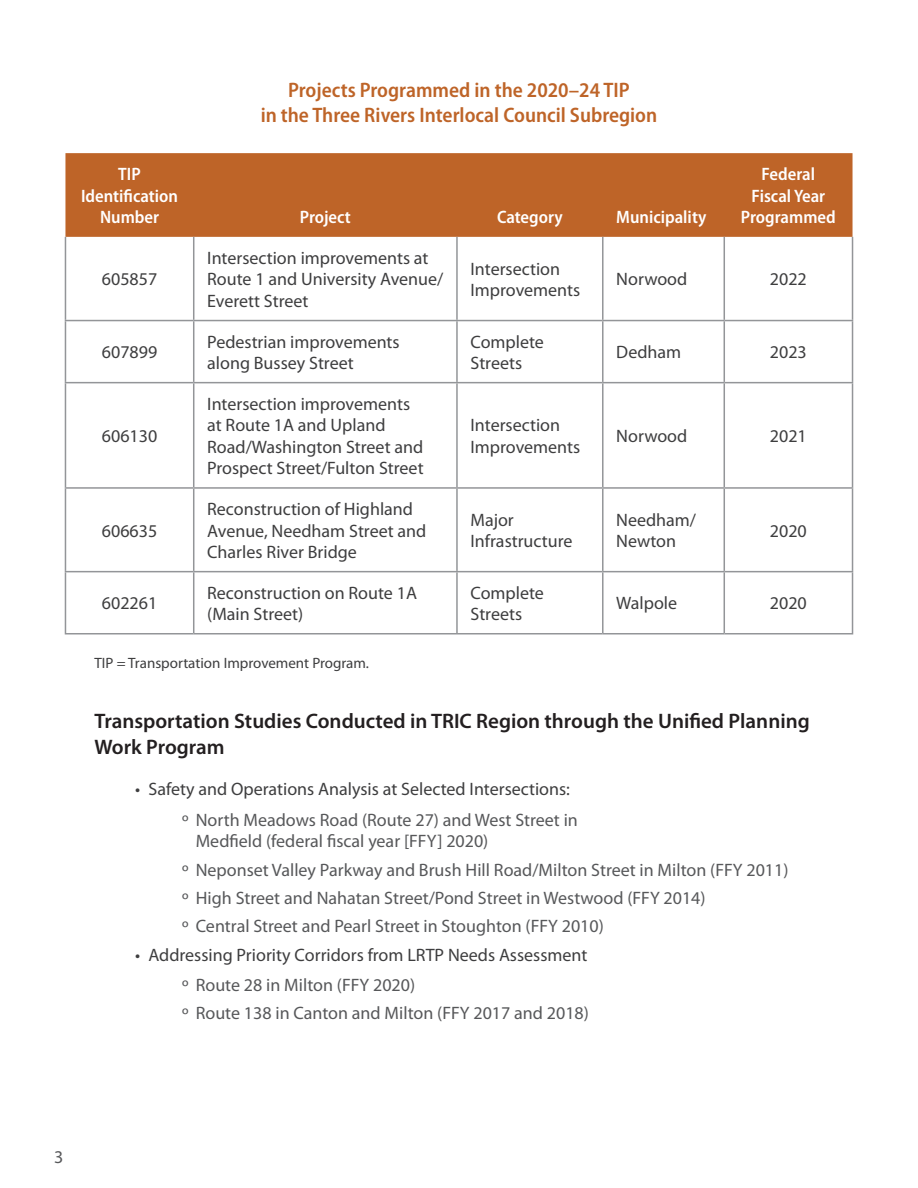
<style>
.page{position:relative;width:918px;height:1188px;background:#fff}
.page>*{position:absolute;margin:0;border:0;box-sizing:border-box;transform-origin:0 0}
.t1{font:600 21px/25.2px "Myriad Pro";color:#231f20}
.Figure{font:600 semi-condensed 21px "Myriad Pro";color:#be6428}
.Text{font:18px/21.6px "Myriad Pro";color:#3e3e3f}
.t2{font:18px/21.6px "Myriad Pro";color:#57585a}
.Text-2{font:600 semi-condensed 18px/21.6px "Myriad Pro";color:#fff;text-align:center}
.note{font:15px "Myriad Pro";color:#3e3e3f}
</style>
<div class="page">
<div style="left:65px;top:153px;width:788px;height:84px;background:#be6428"></div>
<hr style="left:193px;top:237px;width:1px;height:83px;background:#939598">
<hr style="left:456px;top:237px;width:2px;height:83px;background:#939598">
<hr style="left:602px;top:237px;width:2px;height:83px;background:#939598">
<hr style="left:724px;top:237px;width:1px;height:83px;background:#939598">
<hr style="left:65px;top:320px;width:129px;height:1px;background:#939598">
<hr style="left:194px;top:320px;width:263px;height:1px;background:#939598">
<hr style="left:193px;top:321px;width:1px;height:61px;background:#939598">
<hr style="left:457px;top:320px;width:146px;height:1px;background:#939598">
<hr style="left:456px;top:321px;width:2px;height:61px;background:#939598">
<hr style="left:603px;top:320px;width:121px;height:1px;background:#939598">
<hr style="left:602px;top:321px;width:2px;height:61px;background:#939598">
<hr style="left:724px;top:320px;width:129px;height:1px;background:#939598">
<hr style="left:724px;top:321px;width:1px;height:61px;background:#939598">
<hr style="left:852px;top:321px;width:1px;height:61px;background:#939598">
<hr style="left:65px;top:382px;width:129px;height:1px;background:#939598">
<hr style="left:194px;top:382px;width:263px;height:1px;background:#939598">
<hr style="left:193px;top:383px;width:1px;height:104px;background:#939598">
<hr style="left:457px;top:382px;width:146px;height:1px;background:#939598">
<hr style="left:456px;top:383px;width:2px;height:104px;background:#939598">
<hr style="left:603px;top:382px;width:121px;height:1px;background:#939598">
<hr style="left:602px;top:383px;width:2px;height:104px;background:#939598">
<hr style="left:724px;top:382px;width:129px;height:1px;background:#939598">
<hr style="left:724px;top:383px;width:1px;height:104px;background:#939598">
<hr style="left:852px;top:383px;width:1px;height:104px;background:#939598">
<hr style="left:65px;top:487px;width:129px;height:2px;background:#939598">
<hr style="left:194px;top:487px;width:263px;height:2px;background:#939598">
<hr style="left:193px;top:489px;width:1px;height:82px;background:#939598">
<hr style="left:457px;top:487px;width:146px;height:2px;background:#939598">
<hr style="left:456px;top:489px;width:2px;height:82px;background:#939598">
<hr style="left:603px;top:487px;width:121px;height:2px;background:#939598">
<hr style="left:602px;top:489px;width:2px;height:82px;background:#939598">
<hr style="left:724px;top:487px;width:129px;height:2px;background:#939598">
<hr style="left:724px;top:489px;width:1px;height:82px;background:#939598">
<hr style="left:65px;top:571px;width:129px;height:1px;background:#939598">
<hr style="left:194px;top:571px;width:263px;height:1px;background:#939598">
<hr style="left:193px;top:572px;width:1px;height:61px;background:#939598">
<hr style="left:457px;top:571px;width:146px;height:1px;background:#939598">
<hr style="left:456px;top:572px;width:2px;height:61px;background:#939598">
<hr style="left:603px;top:571px;width:121px;height:1px;background:#939598">
<hr style="left:602px;top:572px;width:2px;height:61px;background:#939598">
<hr style="left:724px;top:571px;width:129px;height:1px;background:#939598">
<hr style="left:724px;top:572px;width:1px;height:61px;background:#939598">
<hr style="left:65px;top:237px;width:1px;height:83px;background:#939598">
<hr style="left:852px;top:237px;width:1px;height:83px;background:#939598">
<hr style="left:65px;top:321px;width:1px;height:61px;background:#939598">
<hr style="left:65px;top:383px;width:1px;height:104px;background:#939598">
<hr style="left:65px;top:489px;width:1px;height:82px;background:#939598">
<hr style="left:852px;top:489px;width:1px;height:82px;background:#939598">
<hr style="left:65px;top:572px;width:1px;height:61px;background:#939598">
<hr style="left:852px;top:572px;width:1px;height:61px;background:#939598">
<hr style="left:65px;top:633px;width:129px;height:1px;background:#939598">
<hr style="left:194px;top:633px;width:263px;height:1px;background:#939598">
<hr style="left:457px;top:633px;width:146px;height:1px;background:#939598">
<hr style="left:603px;top:633px;width:121px;height:1px;background:#939598">
<hr style="left:724px;top:633px;width:129px;height:1px;background:#939598">
<p class="Text-2" style="left:81px;top:164px;width:99px">TIP<br>Identification<br>Number</p>
<p class="Text" style="left:102px;top:269px;width:57px">605857</p>
<p class="Figure" style="left:288px;top:78px;width:343px">Projects Programmed in the 2020–24 TIP</p>
<p class="Figure" style="left:261px;top:103px;width:398px">in the Three Rivers Interlocal Council Subregion</p>
<p class="Text-2" style="left:300px;top:207px;width:53px">Project</p>
<p class="Text-2" style="left:497px;top:207px;width:67px">Category</p>
<p class="Text-2" style="left:616px;top:207px;width:92px">Municipality</p>
<p class="Text-2" style="left:741px;top:164px;width:96px">Federal<br>Fiscal Year<br>Programmed</p>
<p class="Text" style="left:207px;top:247px;width:238px">Intersection improvements at<br>Route 1 and University Avenue/<br>Everett Street</p>
<p class="Text" style="left:470px;top:258px;width:111px">Intersection<br>Improvements</p>
<p class="Text" style="left:616px;top:269px;width:73px">Norwood</p>
<p class="Text" style="left:770px;top:269px;width:38px">2022</p>
<p class="Text" style="left:102px;top:342px;width:57px">607899</p>
<p class="Text" style="left:207px;top:331px;width:194px">Pedestrian improvements along Bussey Street</p>
<p class="Text" style="left:470px;top:331px;width:75px">Complete<br>Streets</p>
<p class="Text" style="left:616px;top:342px;width:66px">Dedham</p>
<p class="Text" style="left:770px;top:342px;width:38px">2023</p>
<p class="Text" style="left:102px;top:426px;width:57px">606130</p>
<p class="Text" style="left:102px;top:520px;width:57px">606635</p>
<p class="Text" style="left:207px;top:393px;width:218px">Intersection improvements at Route 1A and Upland<br>Road/Washington Street and<br>Prospect Street/Fulton Street</p>
<p class="Text" style="left:470px;top:415px;width:111px">Intersection<br>Improvements</p>
<p class="Text" style="left:616px;top:426px;width:73px">Norwood</p>
<p class="Text" style="left:770px;top:426px;width:38px">2021</p>
<p class="Text" style="left:207px;top:498px;width:221px">Reconstruction of Highland<br>Avenue, Needham Street and<br>Charles River Bridge</p>
<p class="Text" style="left:470px;top:509px;width:103px">Major<br>Infrastructure</p>
<p class="Text" style="left:616px;top:509px;width:81px">Needham/<br>Newton</p>
<p class="Text" style="left:770px;top:520px;width:38px">2020</p>
<p class="Text" style="left:102px;top:593px;width:57px">602261</p>
<p class="Text" style="left:207px;top:582px;width:211px">Reconstruction on Route 1A (Main Street)</p>
<p class="Text" style="left:470px;top:582px;width:75px">Complete<br>Streets</p>
<p class="Text" style="left:616px;top:593px;width:62px">Walpole</p>
<p class="Text" style="left:770px;top:593px;width:38px">2020</p>
<p class="note" style="left:94px;top:655px;width:276px">TIP = Transportation Improvement Program.</p>
<p class="t1" style="left:94px;top:709px;width:717px">Transportation Studies Conducted in TRIC Region through the Unified Planning<br>Work Program</p>
<p class="Text" style="left:135px;top:779px;width:437px">• Safety and Operations Analysis at Selected Intersections:</p>
<p class="t2" style="left:196px;top:809px;width:384px;text-indent:-14px">º North Meadows Road (Route 27) and West Street in<br>Medfield (federal fiscal year [FFY] 2020)</p>
<p class="t2" style="left:182px;top:859px;width:608px">º Neponset Valley Parkway and Brush Hill Road/Milton Street in Milton (FFY 2011)</p>
<p class="t2" style="left:182px;top:888px;width:525px">º High Street and Nahatan Street/Pond Street in Westwood (FFY 2014)</p>
<p class="t2" style="left:182px;top:916px;width:423px">º Central Street and Pearl Street in Stoughton (FFY 2010)</p>
<p class="Text" style="left:135px;top:944px;width:454px">• Addressing Priority Corridors from LRTP Needs Assessment</p>
<p class="t2" style="left:182px;top:974px;width:234px">º Route 28 in Milton (FFY 2020)</p>
<p class="t2" style="left:182px;top:1003px;width:408px">º Route 138 in Canton and Milton (FFY 2017 and 2018)</p>
<p class="t2" style="left:54px;top:1146px;width:11px">3</p>
</div>
